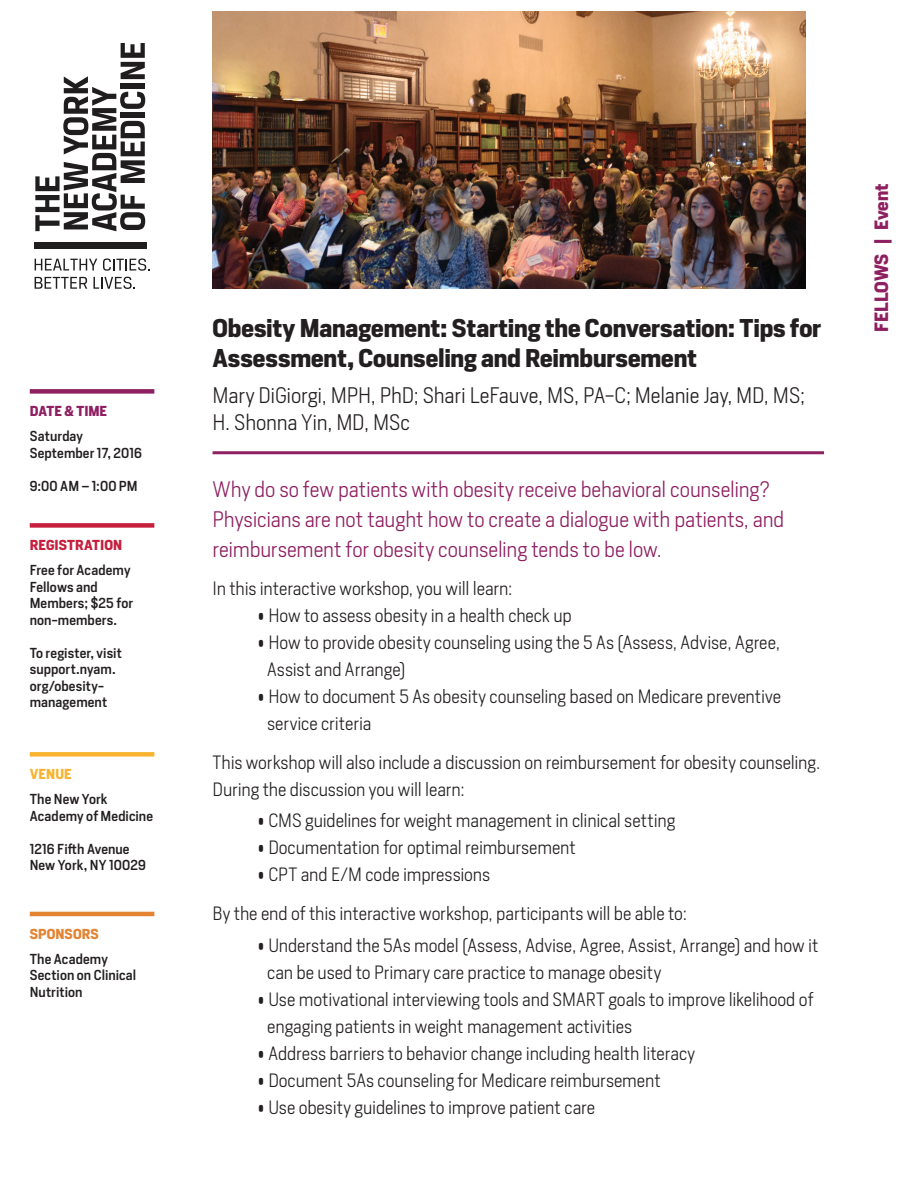
<style>
.page{position:relative;width:918px;height:1188px;background:#fff}
.page>*{position:absolute;margin:0;border:0;box-sizing:border-box;transform-origin:0 0}
.t1{font:700 24px/30px "Heron Sans";letter-spacing:-.005em;color:#231f20}
.t2{font:300 21px/30px "Heron Sans";letter-spacing:-.005em;color:#8e1f60}
.t3{font:300 21px/27px "Heron Sans";letter-spacing:-.01em;color:#231f20}
.t4{font:300 18px/27px "Heron Sans";letter-spacing:-.005em;color:#231f20}
.t5{font:700 18px "Heron Sans";letter-spacing:-.01em;color:#8e1f60}
.t6{font:500 13.5px/16.5px "Heron Sans";letter-spacing:.005em;color:#231f20}
.t7{font:700 13.5px "Heron Sans";letter-spacing:.005em;color:#c61f3e}
.t8{font:700 13.5px "Heron Sans";letter-spacing:-.005em;color:#8e1f60}
.t9{font:700 13.5px "Heron Sans";letter-spacing:.005em;color:#e38433}
.t10{font:700 13.5px "Heron Sans";color:#f8b431}
</style>
<div class="page">
<img style="left:213px;top:12px;width:592px;height:276px">
<div style="left:30px;top:389px;width:124px;height:5px;background:#8e1f60"></div>
<hr style="left:213px;top:451px;width:611px;height:3px;background:#8e1f60">
<div style="left:30px;top:523px;width:124px;height:5px;background:#c61f3e"></div>
<div style="left:30px;top:752px;width:124px;height:5px;background:#f8b431"></div>
<svg style="left:35px;top:259px;width:62px;height:12px"></svg>
<svg style="left:103px;top:258px;width:47px;height:13px"></svg>
<svg style="left:35px;top:277px;width:52px;height:12px"></svg>
<svg style="left:93px;top:277px;width:42px;height:12px"></svg>
<svg style="left:35px;top:43px;width:110px;height:188px"></svg>
<div style="left:34px;top:242px;width:113px;height:6px;background:#201d1e"></div>
<hr style="left:30px;top:912px;width:124px;height:4px;background:#e38433">
<p class="t8" style="left:30px;top:402px;width:79px">DATE &amp; TIME</p>
<p class="t6" style="left:30px;top:428px;width:114px">Saturday<br>September 17, 2016</p>
<p class="t6" style="left:30px;top:477px;width:110px">9:00 AM – 1:00 PM</p>
<p class="t7" style="left:30px;top:536px;width:94px">REGISTRATION</p>
<p class="t6" style="left:30px;top:562px;width:105px">Free for Academy<br>Fellows and<br>Members; $25 for non-members.</p>
<p class="t6" style="left:30px;top:644px;width:94px">To register, visit support.nyam. org/obesity&shy;management</p>
<p class="t10" style="left:30px;top:765px;width:44px">VENUE</p>
<p class="t6" style="left:30px;top:791px;width:125px">The New York<br>Academy of Medicine</p>
<p class="t6" style="left:30px;top:840px;width:118px">1216 Fifth Avenue<br>New York, NY 10029</p>
<p class="t9" style="left:30px;top:925px;width:70px">SPONSORS</p>
<p class="t6" style="left:30px;top:951px;width:108px">The Academy<br>Section on Clinical<br>Nutrition</p>
<h1 class="t1" style="left:213px;top:313px;width:610px">Obesity Management: Starting the Conversation: Tips for<br>Assessment, Counseling and Reimbursement</h1>
<p class="t3" style="left:213px;top:381px;width:594px">Mary DiGiorgi, MPH, PhD; Shari LeFauve, MS, PA-C; Melanie Jay, MD, MS;<br>H. Shonna Yin, MD, MSc</p>
<p class="t2" style="left:213px;top:474px;width:573px">Why do so few patients with obesity receive behavioral counseling?<br>Physicians are not taught how to create a dialogue with patients, and reimbursement for obesity counseling tends to be low.</p>
<p class="t4" style="left:213px;top:574px;width:302px">In this interactive workshop, you will learn:</p>
<p class="t4" style="left:257px;top:601px;width:316px">• How to assess obesity in a health check up</p>
<p class="t4" style="left:267px;top:628px;width:514px;text-indent:-10px">• How to provide obesity counseling using the 5 As (Assess, Advise, Agree,<br>Assist and Arrange)</p>
<p class="t4" style="left:267px;top:682px;width:515px;text-indent:-10px">• How to document 5 As obesity counseling based on Medicare preventive service criteria</p>
<p class="t4" style="left:213px;top:748px;width:609px">This workshop will also include a discussion on reimbursement for obesity counseling.<br>During the discussion you will learn:</p>
<p class="t4" style="left:257px;top:806px;width:420px">• CMS guidelines for weight management in clinical setting</p>
<p class="t4" style="left:257px;top:833px;width:321px">• Documentation for optimal reimbursement</p>
<p class="t4" style="left:257px;top:860px;width:235px">• CPT and E/M code impressions</p>
<p class="t4" style="left:213px;top:900px;width:476px">By the end of this interactive workshop, participants will be able to:</p>
<p class="t4" style="left:267px;top:932px;width:553px;text-indent:-10px">• Understand the 5As model (Assess, Advise, Agree, Assist, Arrange) and how it can be used to Primary care practice to manage obesity</p>
<p class="t4" style="left:267px;top:986px;width:548px;text-indent:-10px">• Use motivational interviewing tools and SMART goals to improve likelihood of engaging patients in weight management activities</p>
<p class="t4" style="left:257px;top:1040px;width:439px">• Address barriers to behavior change including health literacy</p>
<p class="t4" style="left:257px;top:1067px;width:405px">• Document 5As counseling for Medicare reimbursement</p>
<p class="t4" style="left:257px;top:1094px;width:340px">• Use obesity guidelines to improve patient care</p>
<p class="t5" style="left:870px;top:332px;width:150px;rotate:-90deg">FELLOWS | Event</p>
</div>
